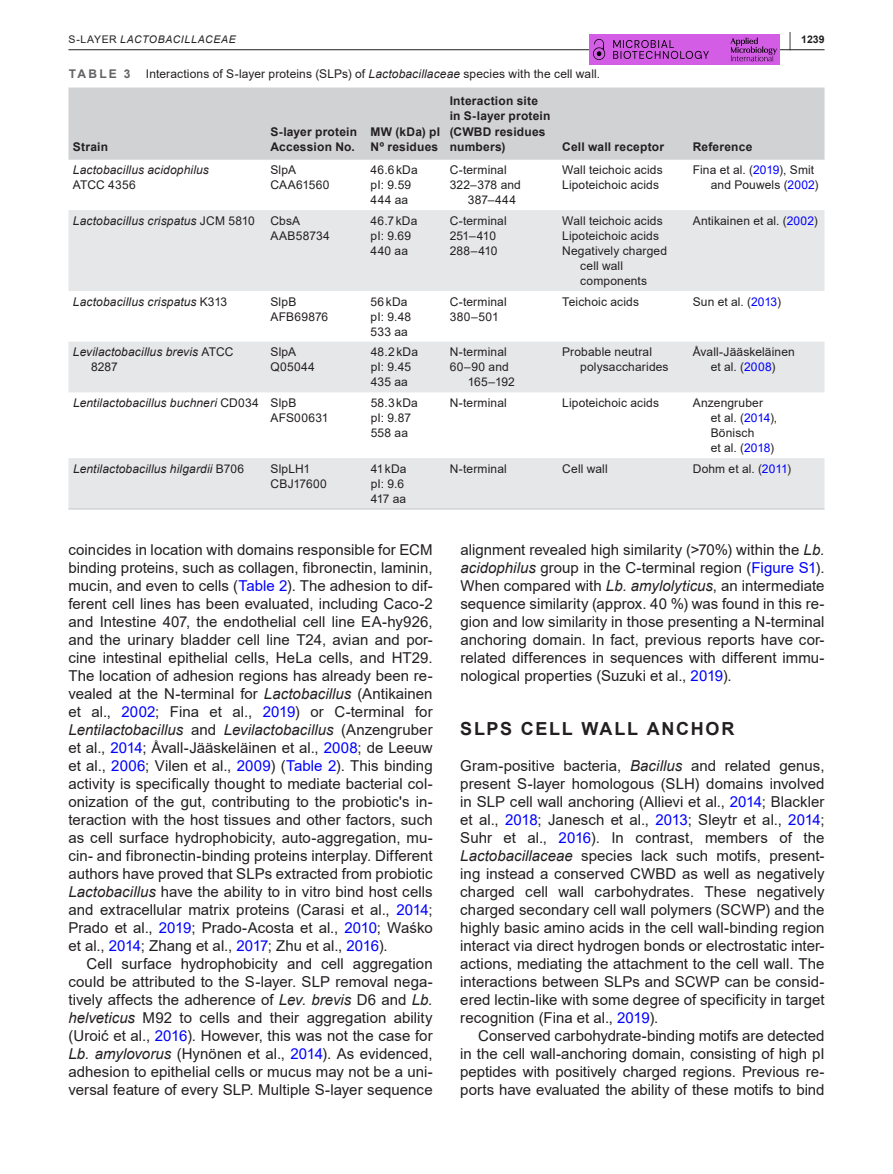
<style>
.page{position:relative;width:893px;height:1174px;background:#fff}
.page>*{position:absolute;margin:0;border:0;box-sizing:border-box;transform-origin:0 0}
.t1{font:700 19.5px "Arial";color:#231f20;scale:.38 1}
.t2{font:700 18px "Arial";letter-spacing:.095em;color:#231f20}
.t3{font:15px/18px "Arial";color:#231f20;text-align:justify}
.t4{font:12px/15px "Arial";letter-spacing:.01em;color:#231f20}
.t5{font:italic 12px/15px "Arial";letter-spacing:.01em;color:#231f20}
.t6{font:700 12px/15px "Arial";letter-spacing:.015em;color:#231f20}
.t7{font:700 12px "Arial";letter-spacing:.185em;color:#636366}
.t8{font:italic 10.5px "Arial";letter-spacing:.06em;color:#231f20}
.t9{font:700 10.5px "Arial";color:#231f20}
.s1{font-style:normal}
.s2{font-style:italic}
.s3{color:#00f}
</style>
<div class="page">
<hr style="left:68px;top:49px;width:756px;height:1px;background:#231f20">
<img style="left:589px;top:35px;width:190px;height:30px">
<div style="left:68px;top:87px;width:756px;height:73px;background:#d1d2d4"></div>
<svg style="left:68px;top:210px;width:756px;height:298px;fill:#e6e7e9"></svg>
<hr style="left:68px;top:508px;width:198px;height:1px;background:#d1d2d4">
<hr style="left:266px;top:508px;width:100px;height:1px;background:#d1d2d4">
<hr style="left:366px;top:508px;width:79px;height:1px;background:#d1d2d4">
<hr style="left:445px;top:508px;width:113px;height:1px;background:#d1d2d4">
<hr style="left:558px;top:508px;width:130px;height:1px;background:#d1d2d4">
<hr style="left:688px;top:508px;width:136px;height:1px;background:#d1d2d4">
<h1 class="t1" style="left:789px;top:25px;width:7px">|</h1>
<p class="t8" style="left:69px;top:32px;width:169px"><span class="s1">S-LAYER</span> LACTOBACILLACEAE</p>
<p class="t9" style="left:801px;top:32px;width:25px">1239</p>
<p class="t7" style="left:69px;top:65px;width:63px">TABLE 3</p>
<p class="t4" style="left:146px;top:66px;width:456px">Interactions of S-layer proteins (SLPs) of <span class="s2">Lactobacillaceae</span> species with the cell wall.</p>
<p class="t6" style="left:73px;top:139px;width:37px">Strain</p>
<p class="t5" style="left:73px;top:163px;width:137px">Lactobacillus acidophilus</p>
<p class="t4" style="left:73px;top:177px;width:64px">ATCC 4356</p>
<p class="t6" style="left:270px;top:124px;width:88px">S-layer protein<br>Accession No.</p>
<p class="t6" style="left:371px;top:124px;width:71px">MW (kDa) pI<br>Nº residues</p>
<p class="t6" style="left:450px;top:94px;width:102px">Interaction site in S-layer protein (CWBD residues numbers)</p>
<p class="t4" style="left:270px;top:162px;width:61px">SlpA<br>CAA61560</p>
<p class="t4" style="left:371px;top:162px;width:49px">46.6kDa pI: 9.59<br>444 aa</p>
<p class="t4" style="left:450px;top:162px;width:59px">C-terminal</p>
<p class="t4" style="left:450px;top:177px;width:73px">322–378 and</p>
<p class="t4" style="left:468px;top:192px;width:50px">387–444</p>
<p class="t6" style="left:562px;top:139px;width:103px">Cell wall receptor</p>
<p class="t6" style="left:693px;top:139px;width:61px">Reference</p>
<p class="t4" style="left:562px;top:162px;width:102px">Wall teichoic acids<br>Lipoteichoic acids</p>
<p class="t4" style="left:711px;top:162px;width:109px;text-indent:-18px">Fina et al. (<span class="s3">2019</span>), Smit and Pouwels (<span class="s3">2002</span>)</p>
<p class="t5" style="left:73px;top:213px;width:183px">Lactobacillus crispatus <span class="s1">JCM 5810</span></p>
<p class="t4" style="left:270px;top:213px;width:61px">CbsA<br>AAB58734</p>
<p class="t4" style="left:371px;top:213px;width:48px">46.7kDa pI: 9.69<br>440 aa</p>
<p class="t4" style="left:450px;top:213px;width:59px">C-terminal<br>251–410<br>288–410</p>
<p class="t4" style="left:562px;top:213px;width:102px">Wall teichoic acids</p>
<p class="t4" style="left:562px;top:228px;width:98px">Lipoteichoic acids</p>
<p class="t4" style="left:562px;top:243px;width:106px">Negatively charged</p>
<p class="t4" style="left:580px;top:258px;width:44px">cell wall</p>
<p class="t4" style="left:580px;top:273px;width:68px">components</p>
<p class="t4" style="left:693px;top:213px;width:127px">Antikainen et al. (<span class="s3">2002</span>)</p>
<p class="t5" style="left:73px;top:294px;width:156px">Lactobacillus crispatus <span class="s1">K313</span></p>
<p class="t4" style="left:270px;top:294px;width:59px">SlpB<br>AFB69876</p>
<p class="t4" style="left:371px;top:294px;width:42px">56kDa pI: 9.48<br>533 aa</p>
<p class="t4" style="left:450px;top:294px;width:59px">C-terminal<br>380–501</p>
<p class="t4" style="left:562px;top:294px;width:78px">Teichoic acids</p>
<p class="t4" style="left:693px;top:294px;width:90px">Sun et al. (<span class="s3">2013</span>)</p>
<p class="t5" style="left:91px;top:345px;width:144px;text-indent:-18px">Levilactobacillus brevis <span class="s1">ATCC<br>8287</span></p>
<p class="t4" style="left:270px;top:344px;width:46px">SlpA<br>Q05044</p>
<p class="t4" style="left:371px;top:344px;width:49px">48.2kDa pI: 9.45<br>435 aa</p>
<p class="t4" style="left:450px;top:344px;width:59px">N-terminal</p>
<p class="t4" style="left:580px;top:344px;width:90px;text-indent:-18px">Probable neutral polysaccharides</p>
<p class="t4" style="left:693px;top:344px;width:104px;text-align:center">Åvall-Jääskeläinen et al. (<span class="s3">2008</span>)</p>
<p class="t4" style="left:450px;top:359px;width:61px">60–90 and</p>
<p class="t4" style="left:468px;top:374px;width:49px">165–192</p>
<p class="t5" style="left:270px;top:395px;width:59px;text-indent:-197px">Lentilactobacillus buchneri <span class="s1">CD034 SlpB<br>AFS00631</span></p>
<p class="t4" style="left:371px;top:395px;width:49px">58.3kDa pI: 9.87<br>558 aa</p>
<p class="t4" style="left:450px;top:395px;width:59px">N-terminal</p>
<p class="t4" style="left:562px;top:395px;width:98px">Lipoteichoic acids</p>
<p class="t4" style="left:711px;top:395px;width:68px;text-indent:-18px">Anzengruber<br>et al. (<span class="s3">2014</span>),<br>Bönisch<br>et al. (<span class="s3">2018</span>)</p>
<p class="t5" style="left:73px;top:461px;width:173px">Lentilactobacillus hilgardii <span class="s1">B706</span></p>
<p class="t4" style="left:270px;top:461px;width:58px">SlpLH1<br>CBJ17600</p>
<p class="t4" style="left:371px;top:461px;width:37px">41kDa pI: 9.6<br>417 aa</p>
<p class="t4" style="left:450px;top:461px;width:59px">N-terminal</p>
<p class="t4" style="left:562px;top:461px;width:47px">Cell wall</p>
<p class="t4" style="left:693px;top:461px;width:100px">Dohm et al. (<span class="s3">2011</span>)</p>
<p class="t3" style="left:68px;top:541px;width:366px">coincides in location with domains responsible for ECM binding proteins, such as collagen, fibronectin, laminin, mucin, and even to cells (<span class="s3">Table 2</span>). The adhesion to dif&shy;ferent cell lines has been evaluated, including Caco-2 and Intestine 407, the endothelial cell line EA-hy926, and the urinary bladder cell line T24, avian and por&shy;cine intestinal epithelial cells, HeLa cells, and HT29.<br>The location of adhesion regions has already been re&shy;vealed at the N-terminal for <span class="s2">Lactobacillus</span> (Antikainen et al., <span class="s3">2002</span>; Fina et al., <span class="s3">2019</span>) or C-terminal for <span class="s2">Lentilactobacillus</span> and <span class="s2">Levilactobacillus</span> (Anzengruber et al., <span class="s3">2014</span>; Åvall-Jääskeläinen et al., <span class="s3">2008</span>; de Leeuw et al., <span class="s3">2006</span>; Vilen et al., <span class="s3">2009</span>) (<span class="s3">Table 2</span>). This binding activity is specifically thought to mediate bacterial col&shy;onization of the gut, contributing to the probiotic's in&shy;teraction with the host tissues and other factors, such as cell surface hydrophobicity, auto-aggregation, mu&shy;cin- and fibronectin-binding proteins interplay. Different authors have proved that SLPs extracted from probiotic <span class="s2">Lactobacillus</span> have the ability to in vitro bind host cells and extracellular matrix proteins (Carasi et al., <span class="s3">2014</span>; Prado et al., <span class="s3">2019</span>; Prado-Acosta et al., <span class="s3">2010</span>; Waśko et al., <span class="s3">2014</span>; Zhang et al., <span class="s3">2017</span>; Zhu et al., <span class="s3">2016</span>).</p>
<p class="t3" style="left:68px;top:955px;width:366px;text-indent:18px">Cell surface hydrophobicity and cell aggregation could be attributed to the S-layer. SLP removal nega&shy;tively affects the adherence of <span class="s2">Lev. brevis</span> D6 and <span class="s2">Lb. helveticus</span> M92 to cells and their aggregation ability (Uroić et al., <span class="s3">2016</span>). However, this was not the case for <span class="s2">Lb. amylovorus</span> (Hynönen et al., <span class="s3">2014</span>). As evidenced, adhesion to epithelial cells or mucus may not be a uni&shy;versal feature of every SLP. Multiple S-layer sequence</p>
<p class="t3" style="left:460px;top:541px;width:366px">alignment revealed high similarity (&gt;70%) within the <span class="s2">Lb. acidophilus</span> group in the C-terminal region (<span class="s3">Figure S1</span>).<br>When compared with <span class="s2">Lb. amylolyticus</span>, an intermediate sequence similarity (approx. 40 %) was found in this re&shy;gion and low similarity in those presenting a N-terminal anchoring domain. In fact, previous reports have cor&shy;related differences in sequences with different immu&shy;nological properties (Suzuki et al., <span class="s3">2019</span>).</p>
<p class="t2" style="left:460px;top:716px;width:276px">SLPS CELL WALL ANCHOR</p>
<p class="t3" style="left:460px;top:757px;width:366px">Gram-positive bacteria, <span class="s2">Bacillus</span> and related genus, present S-layer homologous (SLH) domains involved in SLP cell wall anchoring (Allievi et al., <span class="s3">2014</span>; Blackler et al., <span class="s3">2018</span>; Janesch et al., <span class="s3">2013</span>; Sleytr et al., <span class="s3">2014</span>; Suhr et al., <span class="s3">2016</span>). In contrast, members of the <span class="s2">Lactobacillaceae</span> species lack such motifs, present&shy;ing instead a conserved CWBD as well as negatively charged cell wall carbohydrates. These negatively charged secondary cell wall polymers (SCWP) and the highly basic amino acids in the cell wall-binding region interact via direct hydrogen bonds or electrostatic inter&shy;actions, mediating the attachment to the cell wall. The interactions between SLPs and SCWP can be consid&shy;ered lectin-like with some degree of specificity in target recognition (Fina et al., <span class="s3">2019</span>).</p>
<p class="t3" style="left:460px;top:1027px;width:366px;text-indent:18px">Conserved carbohydrate-binding motifs are detected in the cell wall-anchoring domain, consisting of high pI peptides with positively charged regions. Previous re&shy;ports have evaluated the ability of these motifs to bind</p>
</div>
